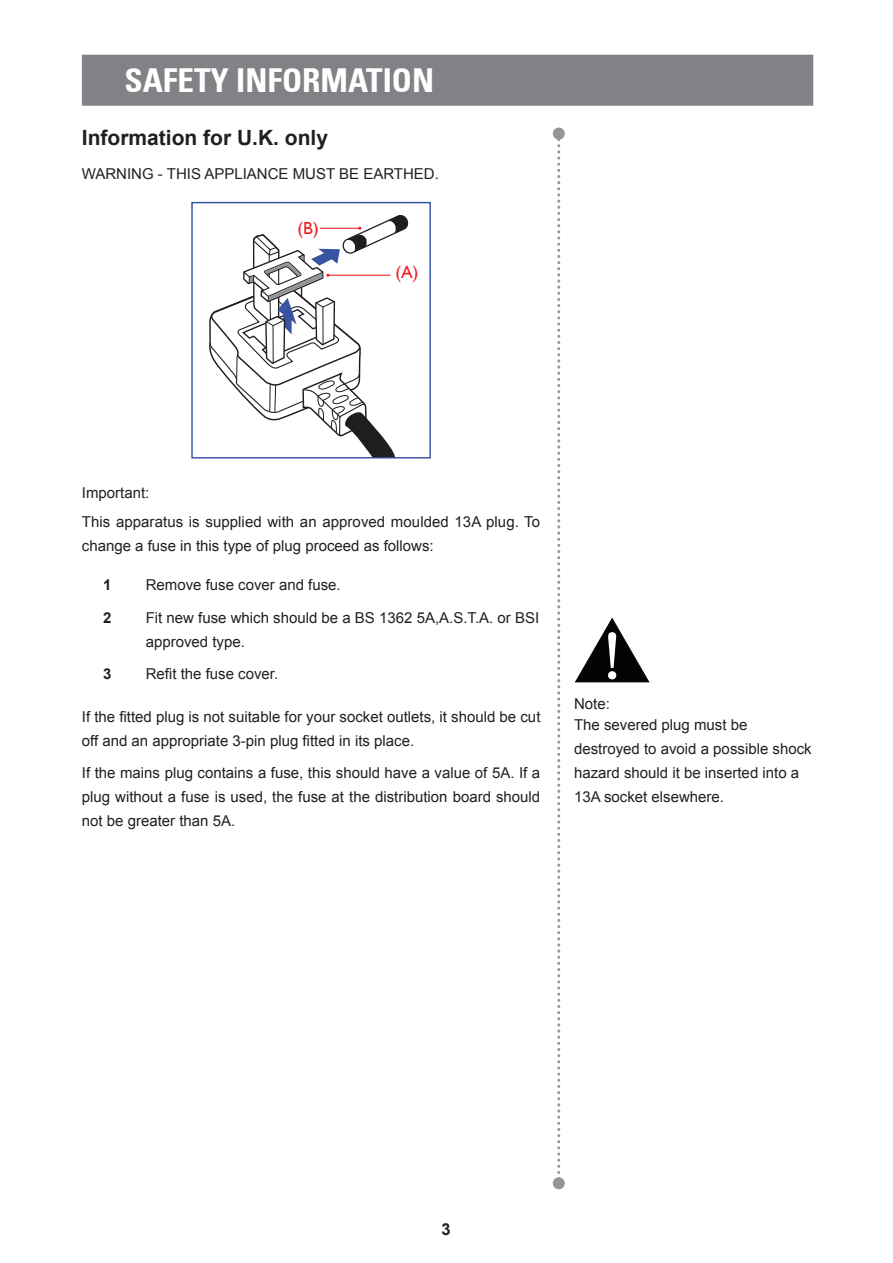
<style>
.page{position:relative;width:893px;height:1263px;background:#fff}
.page>*{position:absolute;margin:0;border:0;box-sizing:border-box;transform-origin:0 0}
.t1{font:700 condensed 33px "Univers 67";color:#fff}
.t2{font:700 21px "Arial";color:#231f20}
.t3{font:17.55px "Gill Sans";color:#ed1f26}
.t4{font:700 16.5px "Arial";color:#231f20}
.t5{font:15px/24px "Arial";color:#231f20}
.t6{font:700 15px "Arial";color:#231f20}
</style>
<div class="page">
<div style="left:82px;top:55px;width:731px;height:51px;background:#808285;border:2px solid #808285"></div>
<svg style="left:557px;top:140px;width:3px;height:1034px"></svg>
<div style="left:553px;top:128px;width:12px;height:12px;background:#939598;border-radius:50%"></div>
<div style="left:553px;top:1177px;width:12px;height:12px;background:#939598;border-radius:50%"></div>
<div style="left:191px;top:202px;width:240px;height:256px;border:1px solid #3a54a4"></div>
<svg style="left:208px;top:215px;width:201px;height:244px"></svg>
<svg style="left:575px;top:618px;width:74px;height:64px"></svg>
<h1 class="t1" style="left:124px;top:60px;width:311px">SAFETY INFORMATION</h1>
<h2 class="t2" style="left:82px;top:123px;width:248px">Information for U.K. only</h2>
<p class="t5" style="left:82px;top:162px;width:359px">WARNING - THIS APPLIANCE MUST BE EARTHED.</p>
<p class="t3" style="left:298px;top:218px;width:23px">(B)</p>
<p class="t3" style="left:395px;top:262px;width:24px">(A)</p>
<p class="t5" style="left:82px;top:479px;width:460px;line-height:28.2px">Important:<br>This apparatus is supplied with an approved moulded 13A plug. To</p>
<p class="t5" style="left:82px;top:533px;width:353px">change a fuse in this type of plug proceed as follows:</p>
<p class="t6" style="left:103px;top:575px;width:10px">1</p>
<p class="t5" style="left:146px;top:573px;width:197px">Remove fuse cover and fuse.</p>
<p class="t6" style="left:103px;top:607px;width:10px">2</p>
<p class="t5" style="left:146px;top:605px;width:395px">Fit new fuse which should be a BS 1362 5A,A.S.T.A. or BSI approved type.</p>
<p class="t6" style="left:103px;top:664px;width:10px">3</p>
<p class="t5" style="left:146px;top:662px;width:134px">Refit the fuse cover.</p>
<p class="t5" style="left:82px;top:705px;width:460px">If the fitted plug is not suitable for your socket outlets, it should be cut off and an appropriate 3-pin plug fitted in its place.</p>
<p class="t5" style="left:82px;top:761px;width:460px;text-align:justify">If the mains plug contains a fuse, this should have a value of 5A. If a plug without a fuse is used, the fuse at the distribution board should not be greater than 5A.</p>
<p class="t5" style="left:574px;top:693px;width:175px;line-height:21.3px">Note:<br>The severed plug must be</p>
<p class="t5" style="left:574px;top:737px;width:239px">destroyed to avoid a possible shock hazard should it be inserted into a<br>13A socket elsewhere.</p>
<p class="t4" style="left:442px;top:1218px;width:11px">3</p>
</div>
